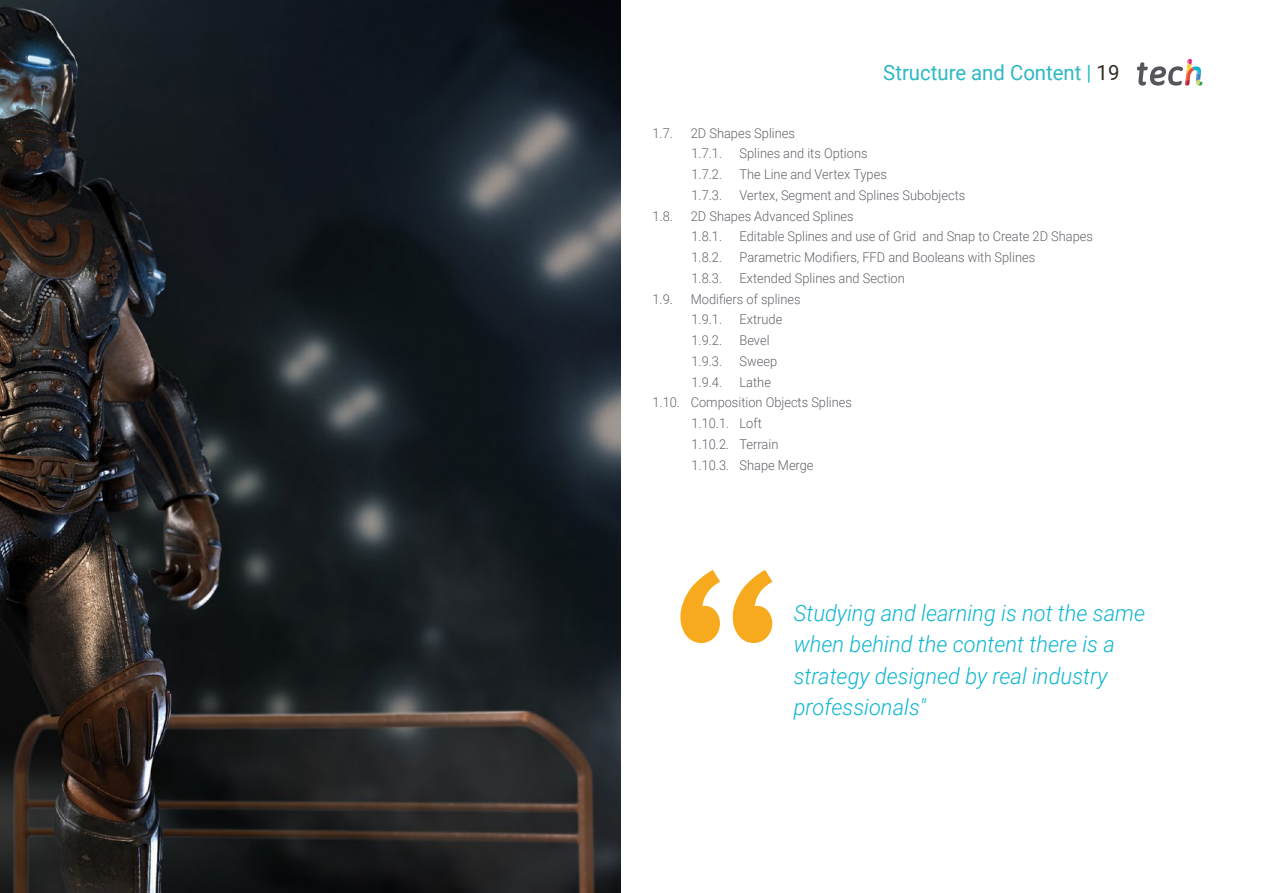
<style>
.page{position:relative;width:1263px;height:893px;background:#fff}
.page>*{position:absolute;margin:0;border:0;box-sizing:border-box;transform-origin:0 0}
.t1{font:italic 300 22.5px/31.5px "Roboto";color:#0fb6cf}
.t2{font:21px "Roboto";color:#2db8c5}
.t3{font:300 13.5px/20.7px "Roboto";color:#61646a;scale:.95 1}
.s1{color:#312e20}
</style>
<div class="page">
<svg style="left:1137px;top:59px;width:65px;height:27px"></svg>
<svg style="left:680px;top:570px;width:92px;height:73px"></svg>
<img style="left:0;top:0;width:621px;height:893px">
<h2 class="t2" style="left:883px;top:57px;width:238px">Structure and Content | <span class="s1">19</span></h2>
<p class="t3" style="left:652px;top:122px;width:23px">1.7.</p>
<p class="t3" style="left:691px;top:122px;width:111px">2D Shapes Splines<br>1.7.1.</p>
<p class="t3" style="left:739px;top:143px;width:136px">Splines and its Options</p>
<p class="t3" style="left:691px;top:164px;width:34px">1.7.2.</p>
<p class="t3" style="left:739px;top:164px;width:157px">The Line and Vertex Types</p>
<p class="t3" style="left:691px;top:184px;width:34px">1.7.3.</p>
<p class="t3" style="left:739px;top:184px;width:239px">Vertex, Segment and Splines Subobjects</p>
<p class="t3" style="left:652px;top:205px;width:23px">1.8.</p>
<p class="t3" style="left:691px;top:205px;width:173px">2D Shapes Advanced Splines<br>1.8.1.</p>
<p class="t3" style="left:739px;top:226px;width:373px">Editable Splines and use of Grid and Snap to Create 2D Shapes</p>
<p class="t3" style="left:691px;top:247px;width:34px">1.8.2.</p>
<p class="t3" style="left:739px;top:247px;width:313px">Parametric Modifiers, FFD and Booleans with Splines</p>
<p class="t3" style="left:691px;top:267px;width:34px">1.8.3.</p>
<p class="t3" style="left:739px;top:267px;width:175px">Extended Splines and Section</p>
<p class="t3" style="left:652px;top:288px;width:23px">1.9.</p>
<p class="t3" style="left:691px;top:288px;width:117px">Modifiers of splines<br>1.9.1.</p>
<p class="t3" style="left:739px;top:309px;width:47px">Extrude</p>
<p class="t3" style="left:691px;top:330px;width:34px">1.9.2.</p>
<p class="t3" style="left:739px;top:330px;width:33px">Bevel</p>
<p class="t3" style="left:691px;top:350px;width:34px">1.9.3.</p>
<p class="t3" style="left:739px;top:350px;width:41px">Sweep</p>
<p class="t3" style="left:691px;top:371px;width:34px">1.9.4.</p>
<p class="t3" style="left:739px;top:371px;width:35px">Lathe</p>
<p class="t3" style="left:652px;top:392px;width:211px">1.10. Composition Objects Splines</p>
<p class="t3" style="left:691px;top:413px;width:76px">1.10.1. Loft</p>
<p class="t3" style="left:691px;top:433px;width:93px">1.10.2. Terrain</p>
<p class="t3" style="left:691px;top:454px;width:130px">1.10.3. Shape Merge</p>
<h1 class="t1" style="left:794px;top:596px;width:353px">Studying and learning is not the same when behind the content there is a strategy designed by real industry professionals"</h1>
</div>
